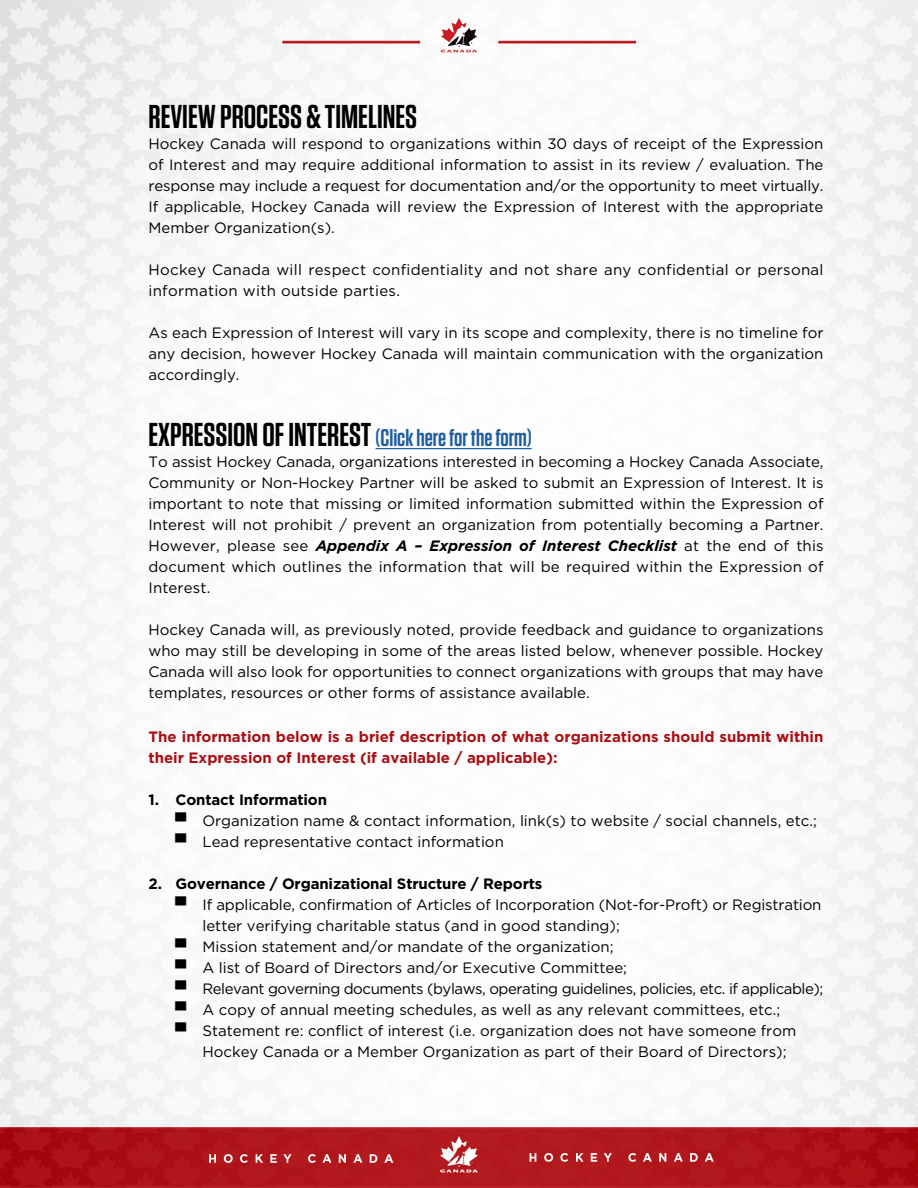
<style>
.page{position:relative;width:918px;height:1188px;background:#fff}
.page>*{position:absolute;margin:0;border:0;box-sizing:border-box;transform-origin:0 0}
.t1{font:600 33px "Tungsten";color:#000}
.t2{font:600 24px "Tungsten";color:#215e9e}
.t3{font:15px/21px "Gotham";color:#000;text-align:justify}
.t4{font:700 15px/21px "Gotham";color:#a90f14}
.t5{font:15px/21px "Gotham";letter-spacing:.02em;color:#000}
.t6{font:15px "Gotham";letter-spacing:-.03em;color:#000}
.t7{font:700 15px "Gotham";letter-spacing:-.01em;color:#000}
.s1{font-size:33px;color:#000}
.s2{font-weight:700;font-style:italic}
.s3{font-weight:700}
.s4{font-family:"Arial";font-weight:900}
</style>
<div class="page">
<img style="left:0;top:0;width:918px;height:1188px">
<hr style="left:376px;top:448px;width:156px;height:1px;background:#215e9e">
<h1 class="t1" style="left:148px;top:99px;width:270px">REVIEW PROCESS &amp; TIMELINES</h1>
<p class="t3" style="left:148px;top:133px;width:677px">Hockey Canada will respond to organizations within 30 days of receipt of the Expression of Interest and may require additional information to assist in its review / evaluation. The response may include a request for documentation and/or the opportunity to meet virtually.<br>If applicable, Hockey Canada will review the Expression of Interest with the appropriate Member Organization(s).</p>
<p class="t5" style="left:148px;top:259px;width:677px">Hockey Canada will respect confidentiality and not share any confidential or personal information with outside parties.</p>
<p class="t3" style="left:148px;top:322px;width:677px">As each Expression of Interest will vary in its scope and complexity, there is no timeline for any decision, however Hockey Canada will maintain communication with the organization accordingly.</p>
<h2 class="t2" style="left:148px;top:425px;width:385px"><span class="s1">EXPRESSION OF INTEREST</span> (Click here for the form)</h2>
<p class="t3" style="left:148px;top:451px;width:677px">To assist Hockey Canada, organizations interested in becoming a Hockey Canada Associate, Community or Non-Hockey Partner will be asked to submit an Expression of Interest. It is important to note that missing or limited information submitted within the Expression of Interest will not prohibit / prevent an organization from potentially becoming a Partner.<br>However, please see <span class="s2">Appendix A – Expression of Interest Checklist</span> at the end of this document which outlines the information that will be required within the Expression of Interest.</p>
<p class="t3" style="left:148px;top:619px;width:677px">Hockey Canada will, as previously noted, provide feedback and guidance to organizations who may still be developing in some of the areas listed below, whenever possible. Hockey Canada will also look for opportunities to connect organizations with groups that may have templates, resources or other forms of assistance available.</p>
<p class="t4" style="left:148px;top:726px;width:677px">The information below is a brief description of what organizations should submit within their Expression of Interest (if available / applicable):</p>
<p class="t3" style="left:176px;top:789px;width:643px;text-align:left;text-indent:-27px"><span class="s3">1. Contact Information<br></span><span class="s4">▀</span> Organization name &amp; contact information, link(s) to website / social channels, etc.; <span class="s4">▀</span> Lead representative contact information</p>
<p class="t7" style="left:148px;top:875px;width:395px">2. Governance / Organizational Structure / Reports</p>
<p class="t3" style="left:176px;top:894px;width:647px"><span class="s4">▀</span> If applicable, confirmation of Articles of Incorporation (Not-for-Proft) or Registration</p>
<p class="t3" style="left:202px;top:915px;width:419px">letter verifying charitable status (and in good standing);</p>
<p class="t3" style="left:175px;top:936px;width:440px"><span class="s4">▀</span> Mission statement and/or mandate of the organization;</p>
<p class="t3" style="left:175px;top:957px;width:453px"><span class="s4">▀</span> A list of Board of Directors and/or Executive Committee;</p>
<p class="t6" style="left:175px;top:980px;width:649px"><span class="s4">▀</span> Relevant governing documents (bylaws, operating guidelines, policies, etc. if applicable);</p>
<p class="t3" style="left:175px;top:999px;width:606px"><span class="s4">▀</span> A copy of annual meeting schedules, as well as any relevant committees, etc.;</p>
<p class="t3" style="left:175px;top:1020px;width:622px"><span class="s4">▀</span> Statement re: conflict of interest (i.e. organization does not have someone from</p>
<p class="t3" style="left:202px;top:1041px;width:585px">Hockey Canada or a Member Organization as part of their Board of Directors);</p>
</div>
